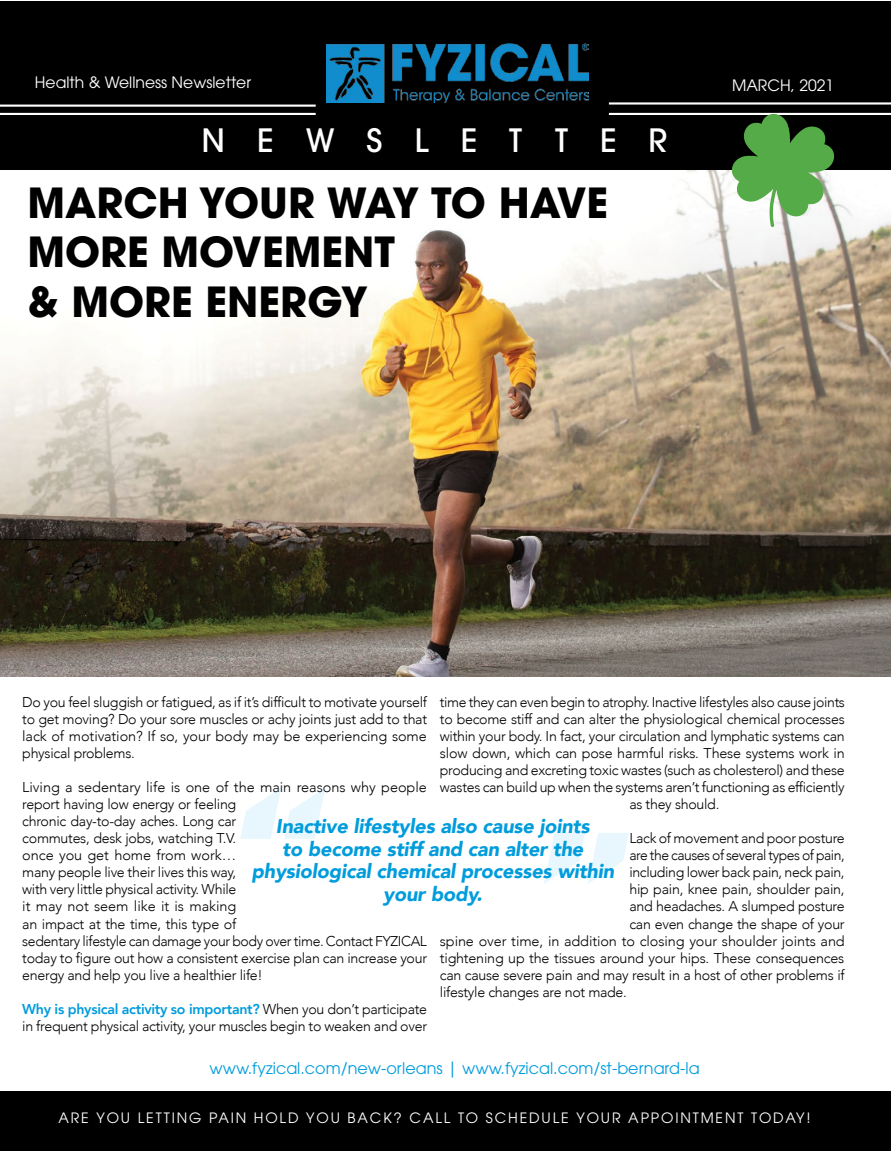
<style>
.page{position:relative;width:891px;height:1151px;background:#fff}
.page>*{position:absolute;margin:0;border:0;box-sizing:border-box;transform-origin:0 0}
.t1{font:700 41.18px/49.7px "ITC Avant Garde Pro";color:#000}
.t2{font:500 31.95px "ITC Avant Garde Pro";letter-spacing:1em;color:#fff}
.t3{font:italic 900 19.8px/22.7px "Avenir";letter-spacing:-.01em;color:#009cdc;text-align:center}
.t4{font:15.97px "ITC Avant Garde Pro";color:#009cdc}
.t5{font:15.53px "ITC Avant Garde Pro";color:#fff}
.t6{font:300 14.17px/17.1px "Avenir";letter-spacing:-.02em;color:#000}
.t7{font:14.17px "ITC Avant Garde Pro";letter-spacing:.13em;color:#fff}
.s1{font-weight:800;color:#009cdc}
</style>
<div class="page">
<div style="left:0;top:1px;width:891px;height:170px;background:#000"></div>
<svg style="left:240px;top:788px;width:85px;height:50px"></svg>
<svg style="left:544px;top:833px;width:85px;height:50px"></svg>
<img style="left:0;top:171px;width:891px;height:505px">
<img style="left:326px;top:44px;width:262px;height:58px">
<div style="left:0;top:1091px;width:891px;height:59px;background:#000"></div>
<hr style="left:0;top:113px;width:316px;height:2px;background:#fff">
<hr style="left:609px;top:113px;width:282px;height:2px;background:#fff">
<hr style="left:609px;top:102px;width:282px;height:2px;background:#fff">
<hr style="left:0;top:104px;width:316px;height:3px;background:#fff">
<svg style="left:730px;top:112px;width:106px;height:115px"></svg>
<p class="t5" style="left:35px;top:73px;width:218px">Health &amp; Wellness Newsletter</p>
<p class="t5" style="left:732px;top:75px;width:104px">MARCH, 2021</p>
<h2 class="t2" style="left:202px;top:120px;width:468px">NEWSLETTER</h2>
<h1 class="t1" style="left:27px;top:177px;width:582px">MARCH YOUR WAY TO HAVE<br>MORE MOVEMENT<br>&amp; MORE ENERGY</h1>
<p class="t6" style="left:22px;top:693px;width:406px;text-align:justify">Do you feel sluggish or fatigued, as if it’s difficult to motivate yourself to get moving? Do your sore muscles or achy joints just add to that lack of motivation? If so, your body may be experiencing some physical problems.</p>
<p class="t6" style="left:22px;top:778px;width:406px">Living a sedentary life is one of the main reasons why people report having low energy or feeling<br>chronic day-to-day aches. Long car<br>commutes, desk jobs, watching T.V.<br>once you get home from work…<br>many people live their lives this way,<br>with very little physical activity. While<br>it may not seem like it is making<br>an impact at the time, this type of<br>sedentary lifestyle can damage your body over time. Contact FYZICAL today to figure out how a consistent exercise plan can increase your energy and help you live a healthier life!</p>
<p class="t6" style="left:22px;top:1000px;width:406px"><span class="s1">Why is physical activity so important?</span> When you don’t participate in frequent physical activity, your muscles begin to weaken and over</p>
<p class="t6" style="left:440px;top:693px;width:407px">time they can even begin to atrophy. Inactive lifestyles also cause joints</p>
<p class="t6" style="left:440px;top:710px;width:406px">to become stiff and can alter the physiological chemical processes</p>
<p class="t6" style="left:440px;top:727px;width:406px">within your body. In fact, your circulation and lymphatic systems can</p>
<p class="t6" style="left:440px;top:744px;width:406px">slow down, which can pose harmful risks. These systems work in</p>
<p class="t6" style="left:440px;top:761px;width:406px">producing and excreting toxic wastes (such as cholesterol) and these</p>
<p class="t6" style="left:440px;top:778px;width:406px">wastes can build up when the systems aren’t functioning as efficiently</p>
<p class="t6" style="left:629px;top:795px;width:92px">as they should.</p>
<p class="t6" style="left:629px;top:829px;width:217px">Lack of movement and poor posture</p>
<p class="t6" style="left:629px;top:846px;width:217px">are the causes of several types of pain,</p>
<p class="t6" style="left:629px;top:863px;width:217px">including lower back pain, neck pain,</p>
<p class="t6" style="left:629px;top:880px;width:217px">hip pain, knee pain, shoulder pain,</p>
<p class="t6" style="left:629px;top:897px;width:217px">and headaches. A slumped posture</p>
<p class="t6" style="left:629px;top:914px;width:217px">can even change the shape of your</p>
<p class="t6" style="left:440px;top:932px;width:406px">spine over time, in addition to closing your shoulder joints and</p>
<p class="t6" style="left:440px;top:949px;width:406px">tightening up the tissues around your hips. These consequences</p>
<p class="t6" style="left:440px;top:966px;width:406px">can cause severe pain and may result in a host of other problems if</p>
<p class="t6" style="left:440px;top:983px;width:189px">lifestyle changes are not made.</p>
<h3 class="t3" style="left:251px;top:814px;width:364px">Inactive lifestyles also cause joints<br>to become stiff and can alter the physiological chemical processes within your body.</h3>
<p class="t4" style="left:209px;top:1058px;width:492px">www.fyzical.com/new-orleans | www.fyzical.com/st-bernard-la</p>
<p class="t7" style="left:58px;top:1108px;width:754px">ARE YOU LETTING PAIN HOLD YOU BACK? CALL TO SCHEDULE YOUR APPOINTMENT TODAY!</p>
</div>
